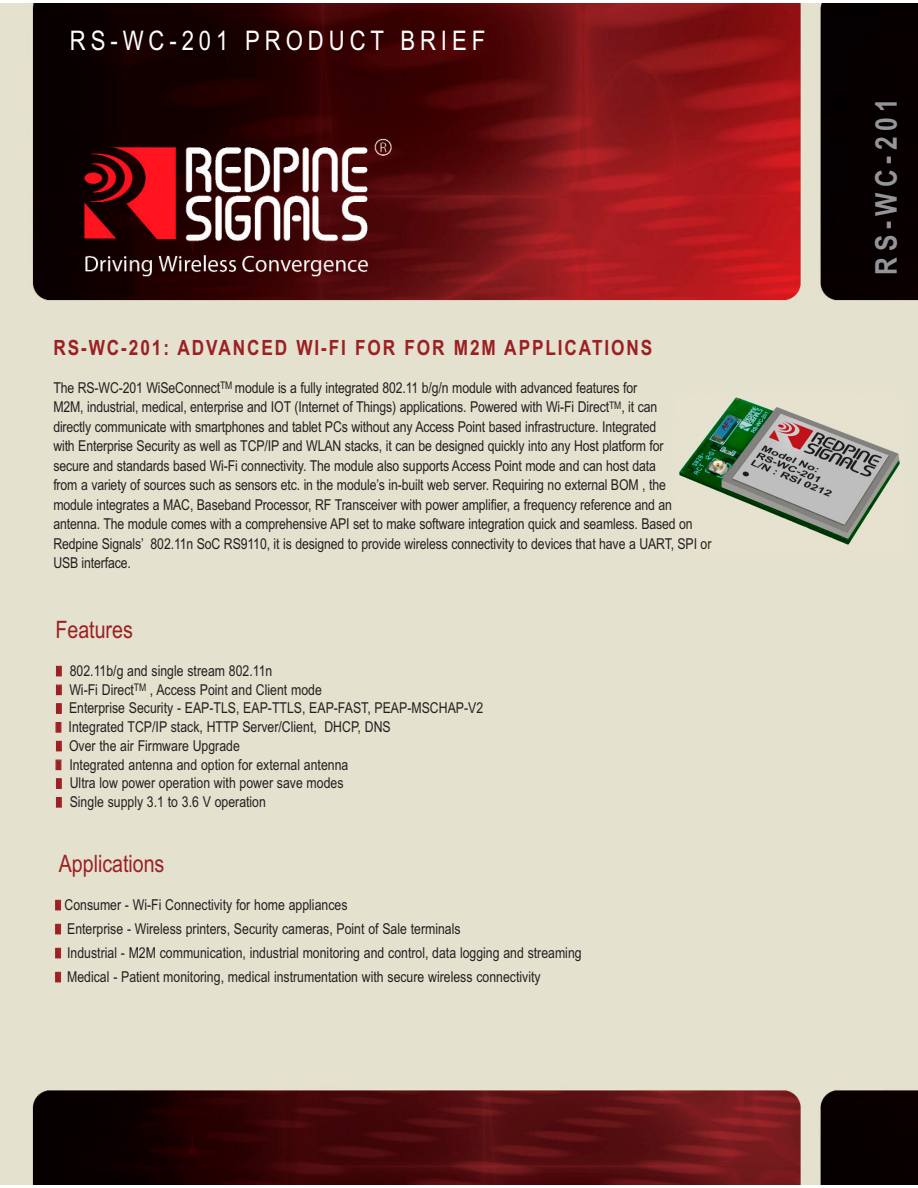
<style>
.page{position:relative;width:918px;height:1188px;background:#fff}
.page>*{position:absolute;margin:0;border:0;box-sizing:border-box;transform-origin:0 0}
.t1{font:700 30px "Arial Narrow";letter-spacing:.18em;color:#939598}
.t2{font:27px "Arial Narrow";letter-spacing:.18em;color:#fff}
.t3{font:24px "Arial Narrow";color:#9b2023}
.t4{font:700 21px "Arial Narrow";letter-spacing:.09em;color:#9b2023}
.t5{font:15px/19.5px "Arial Narrow";letter-spacing:-.01em;color:#231f20}
.s1{font-family:"Monotype Sorts";font-size:13.5px;color:#9b2023}
</style>
<div class="page">
<img style="left:0;top:4px;width:918px;height:1180px">
<img style="left:678px;top:396px;width:227px;height:154px">
<h2 class="t2" style="left:70px;top:25px;width:417px">RS-WC-201 PRODUCT BRIEF</h2>
<h3 class="t4" style="left:53px;top:336px;width:600px">RS-WC-201: ADVANCED WI-FI FOR FOR M2M APPLICATIONS</h3>
<p class="t5" style="left:53px;top:378px;width:660px">The RS-WC-201 WiSeConnect<sup>TM</sup> module is a fully integrated 802.11 b/g/n module with advanced features for<br>M2M, industrial, medical, enterprise and IOT (Internet of Things) applications. Powered with Wi-Fi Direct<sup>TM</sup>, it can<br>directly communicate with smartphones and tablet PCs without any Access Point based infrastructure. Integrated<br>with Enterprise Security as well as TCP/IP and WLAN stacks, it can be designed quickly into any Host platform for<br>secure and standards based Wi-Fi connectivity. The module also supports Access Point mode and can host data<br>from a variety of sources such as sensors etc. in the module’s in-built web server. Requiring no external BOM , the<br>module integrates a MAC, Baseband Processor, RF Transceiver with power amplifier, a frequency reference and an antenna. The module comes with a comprehensive API set to make software integration quick and seamless. Based on Redpine Signals’ 802.11n SoC RS9110, it is designed to provide wireless connectivity to devices that have a UART, SPI or USB interface.</p>
<h3 class="t3" style="left:56px;top:616px;width:79px">Features</h3>
<p class="t5" style="left:56px;top:661px;width:429px;line-height:18.8px"><span class="s1">❚</span> 802.11b/g and single stream 802.11n<br><span class="s1">❚</span> Wi-Fi Direct<sup>TM</sup> , Access Point and Client mode<br><span class="s1">❚</span> Enterprise Security - EAP-TLS, EAP-TTLS, EAP-FAST, PEAP-MSCHAP-V2 <span class="s1">❚</span> Integrated TCP/IP stack, HTTP Server/Client, DHCP, DNS<br><span class="s1">❚</span> Over the air Firmware Upgrade<br><span class="s1">❚</span> Integrated antenna and option for external antenna<br><span class="s1">❚</span> Ultra low power operation with power save modes<br><span class="s1">❚</span> Single supply 3.1 to 3.6 V operation</p>
<h3 class="t3" style="left:59px;top:850px;width:107px">Applications</h3>
<p class="t5" style="left:55px;top:893px;width:528px;line-height:24px"><span class="s1">❚</span> Consumer - Wi-Fi Connectivity for home appliances<br><span class="s1">❚</span> Enterprise - Wireless printers, Security cameras, Point of Sale terminals<br><span class="s1">❚</span> Industrial - M2M communication, industrial monitoring and control, data logging and streaming <span class="s1">❚</span> Medical - Patient monitoring, medical instrumentation with secure wireless connectivity</p>
<h1 class="t1" style="left:869px;top:274px;width:178px;rotate:-90deg">RS-WC-201</h1>
</div>
